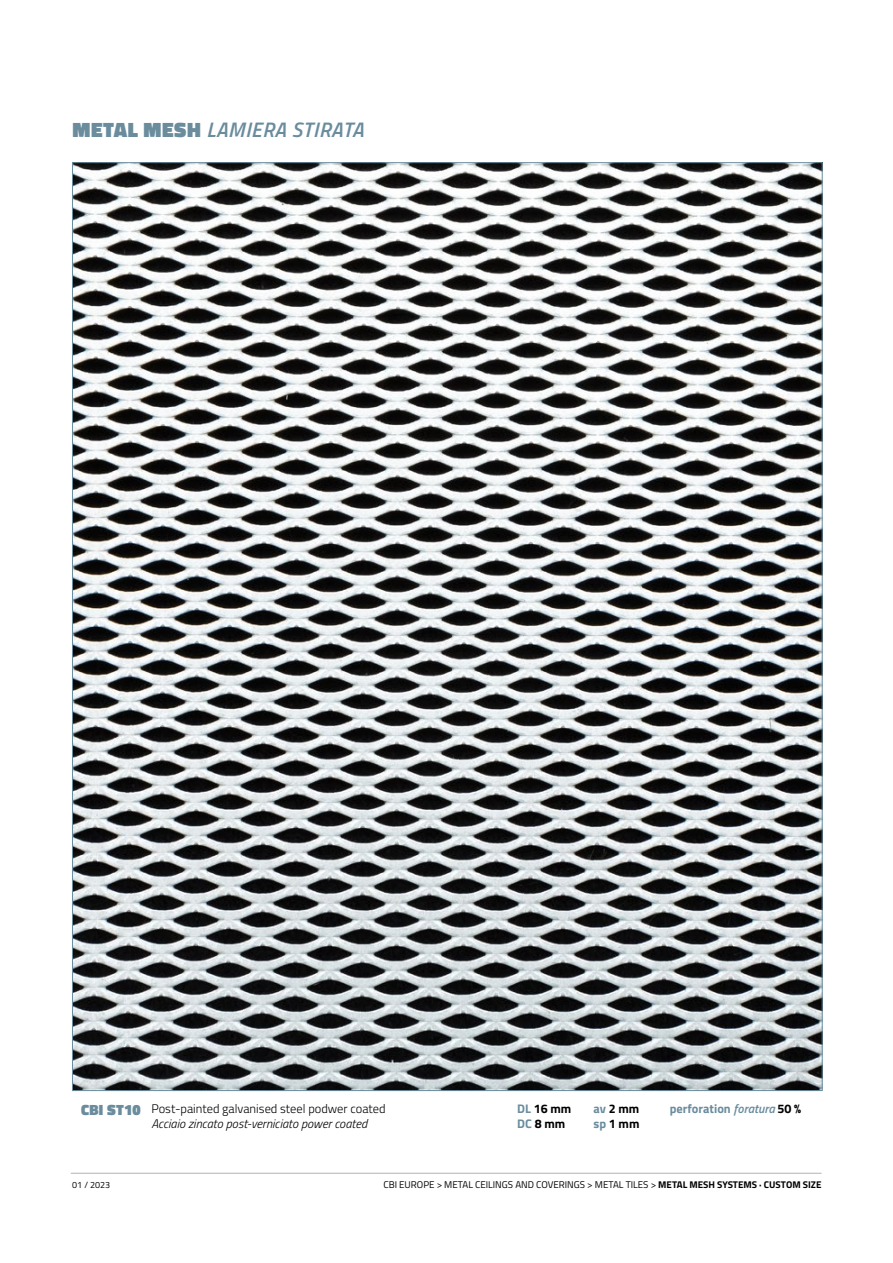
<style>
.page{position:relative;width:893px;height:1263px;background:#fff}
.page>*{position:absolute;margin:0;border:0;box-sizing:border-box;transform-origin:0 0}
.t1{font:italic 600 21px "Titillium";letter-spacing:.03em;color:#6a8c9d}
.t2{font:900 15px "Titillium";letter-spacing:.02em;color:#6a8c9d}
.t3{font:italic 300 12.45px "Titillium";color:#000}
.t4{font:300 12.45px "Titillium";color:#000}
.t5{font:700 12.45px "Titillium";color:#6a8c9d}
.t6{font:700 12.45px "Titillium";color:#000}
.t7{font:9.75px "Titillium";color:#000}
.t8{font:9px "Titillium";color:#000}
.s1{font-weight:900;font-style:normal}
.s2{font-weight:600;font-style:italic}
.s3{color:#000}
.s4{color:#6a8c9d}
.s5{font-weight:700}
</style>
<div class="page">
<hr style="left:71px;top:1173px;width:750px;height:1px;background:#b3b2b2">
<img style="left:74px;top:164px;width:746px;height:925px">
<p class="t1" style="left:73px;top:114px;width:293px"><span class="s1">METAL MESH</span> LAMIERA STIRATA</p>
<p class="t4" style="left:151px;top:1099px;width:236px">Post-painted galvanised steel podwer coated</p>
<p class="t5" style="left:670px;top:1099px;width:133px">perforation <span class="s2">foratura</span> <span class="s3">50 %</span></p>
<p class="t3" style="left:151px;top:1114px;width:217px">Acciaio zincato post-verniciato power coated</p>
<p class="t6" style="left:517px;top:1099px;width:56px"><span class="s4">DL</span> 16 mm</p>
<p class="t6" style="left:517px;top:1114px;width:50px"><span class="s4">DC</span> 8 mm</p>
<p class="t2" style="left:81px;top:1098px;width:61px">CBI ST10</p>
<p class="t6" style="left:593px;top:1099px;width:47px"><span class="s4">av</span> 2 mm</p>
<p class="t6" style="left:593px;top:1114px;width:47px"><span class="s4">sp</span> 1 mm</p>
<p class="t8" style="left:72px;top:1178px;width:39px">01 / 2023</p>
<p class="t7" style="left:383px;top:1178px;width:440px">CBI EUROPE &gt; METAL CEILINGS AND COVERINGS &gt; METAL TILES &gt; <span class="s5">METAL MESH SYSTEMS · CUSTOM SIZE</span></p>
</div>
